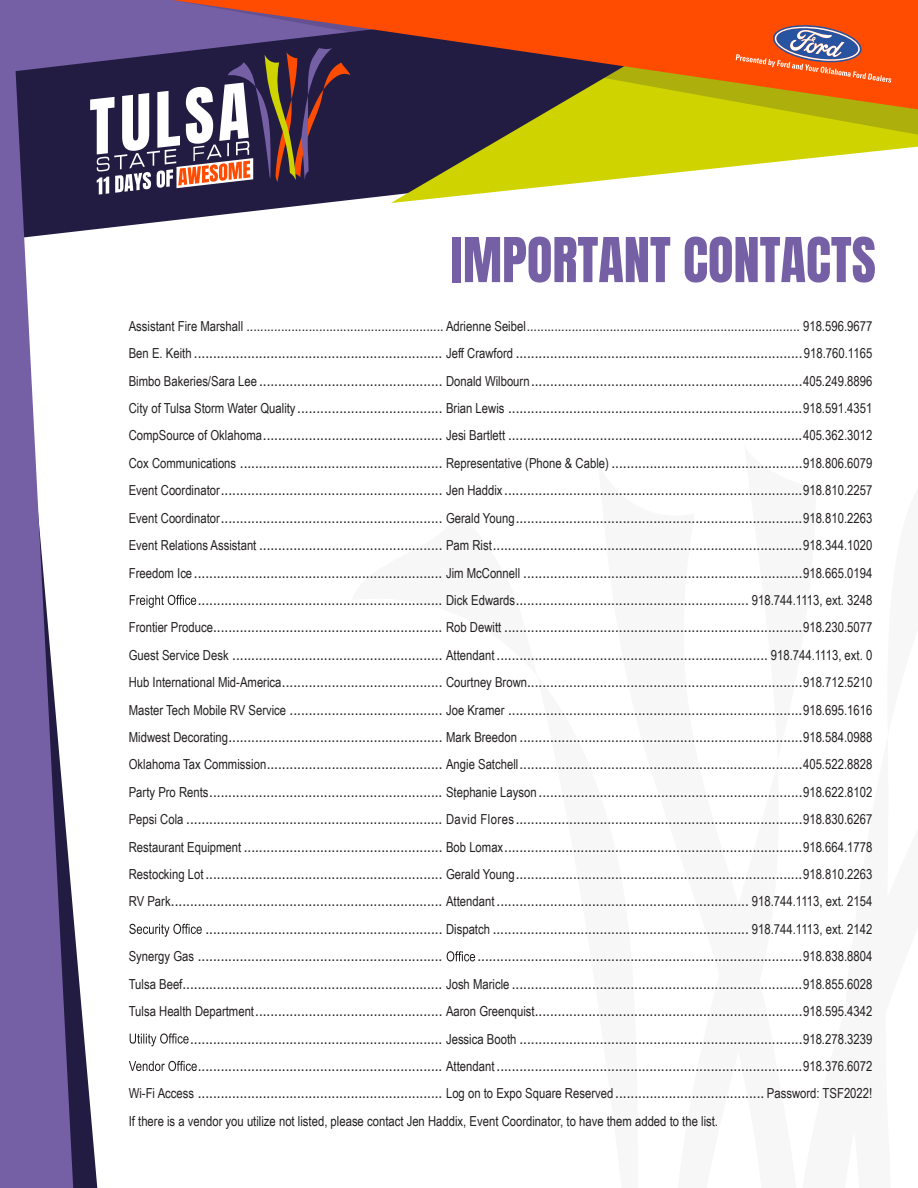
<style>
.page{position:relative;width:918px;height:1188px;background:#fff}
.page>*{position:absolute;margin:0;border:0;box-sizing:border-box;transform-origin:0 0}
.t1{font:52.5px "Anton";color:#755fa5}
.t2{font:15.15px/27.5px "Calibri";color:#231f20;text-align:right}
.t3{font:15.15px "Arial Narrow";color:#231f20}
.t4{font:13.8px "Arial Narrow";color:#231f20}
.s1{font-size:13.8px}
.s2{font-family:"Arial Narrow";font-size:13.8px}
</style>
<div class="page">
<svg style="left:73px;top:912px;width:24px;height:276px"></svg>
<svg style="left:73px;top:75px;width:318px;height:157px;fill:#221c43"></svg>
<svg style="left:0;top:75px;width:73px;height:1113px;fill:#755fa5"></svg>
<svg style="left:90px;top:111px;width:261px;height:84px;background:#614e62"></svg>
<svg style="left:0;top:0;width:80px;height:75px;background:#6e599c"></svg>
<svg style="left:391px;top:137px;width:527px;height:66px"></svg>
<svg style="left:98px;top:111px;width:820px;height:26px;background:#8e8b37"></svg>
<svg style="left:80px;top:0;width:838px;height:111px;background:#974e34"></svg>
<svg style="left:736px;top:23px;width:155px;height:60px;background:#d86139"></svg>
<svg style="left:130px;top:595px;width:66px;height:13px"></svg>
<svg style="left:129px;top:924px;width:73px;height:13px"></svg>
<svg style="left:447px;top:951px;width:28px;height:10px"></svg>
<svg style="left:130px;top:1033px;width:59px;height:13px"></svg>
<svg style="left:129px;top:1061px;width:68px;height:10px"></svg>
<h1 class="t1" style="left:451px;top:233px;width:426px">IMPORTANT CONTACTS</h1>
<p class="t3" style="left:129px;top:314px;width:745px"><span class="s1">Assistant Fire Marshall</span> ......................................................... <span class="s1">Adrienne Seibel</span>............................................................................... <span class="s1">918.596.9677</span></p>
<p class="t2" style="left:129px;top:339px;width:745px"><span class="s2">Ben E. Keith</span> ................................................................. <span class="s2">Jeff Crawford</span> ...........................................................................<span class="s2">918.760.1165</span></p>
<p class="t2" style="left:129px;top:366px;width:745px"><span class="s2">Bimbo Bakeries/Sara Lee</span> ................................................ <span class="s2">Donald Wilbourn</span>.......................................................................<span class="s2">405.249.8896</span></p>
<p class="t2" style="left:129px;top:394px;width:745px"><span class="s2">City of Tulsa Storm Water Quality</span> ...................................... <span class="s2">Brian Lewis</span> .............................................................................<span class="s2">918.591.4351</span></p>
<p class="t2" style="left:129px;top:421px;width:745px"><span class="s2">CompSource of Oklahoma</span>............................................... <span class="s2">Jesi Bartlett</span> .............................................................................<span class="s2">405.362.3012</span></p>
<p class="t2" style="left:129px;top:448px;width:745px"><span class="s2">Cox Communications</span> ..................................................... <span class="s2">Representative (Phone &amp; Cable)</span> ..................................................<span class="s2">918.806.6079</span></p>
<p class="t2" style="left:129px;top:476px;width:745px"><span class="s2">Event Coordinator</span>.......................................................... <span class="s2">Jen Haddix</span> ..............................................................................<span class="s2">918.810.2257</span></p>
<p class="t2" style="left:129px;top:503px;width:745px"><span class="s2">Event Coordinator</span>.......................................................... <span class="s2">Gerald Young</span>...........................................................................<span class="s2">918.810.2263</span></p>
<p class="t2" style="left:129px;top:531px;width:745px"><span class="s2">Event Relations Assistant</span> ................................................ <span class="s2">Pam Rist</span>.................................................................................<span class="s2">918.344.1020</span></p>
<p class="t2" style="left:129px;top:558px;width:745px"><span class="s2">Freedom Ice</span> ................................................................. <span class="s2">Jim McConnell</span> .........................................................................<span class="s2">918.665.0194</span></p>
<p class="t2" style="left:198px;top:585px;width:676px">................................................................ <span class="s2">Dick Edwards</span>............................................................. <span class="s2">918.744.1113, ext. 3248</span></p>
<p class="t2" style="left:129px;top:613px;width:745px"><span class="s2">Frontier Produce</span>............................................................ <span class="s2">Rob Dewitt</span> ..............................................................................<span class="s2">918.230.5077</span></p>
<p class="t2" style="left:129px;top:640px;width:745px"><span class="s2">Guest Service Desk</span> ....................................................... <span class="s2">Attendant</span> ....................................................................... <span class="s2">918.744.1113, ext. 0</span></p>
<p class="t2" style="left:129px;top:668px;width:745px"><span class="s2">Hub International Mid-America</span>.......................................... <span class="s2">Courtney Brown</span>........................................................................<span class="s2">918.712.5210</span></p>
<p class="t2" style="left:129px;top:695px;width:745px"><span class="s2">Master Tech Mobile RV Service</span> ........................................ <span class="s2">Joe Kramer</span> .............................................................................<span class="s2">918.695.1616</span></p>
<p class="t2" style="left:129px;top:723px;width:745px"><span class="s2">Midwest Decorating</span>........................................................ <span class="s2">Mark Breedon</span> ..........................................................................<span class="s2">918.584.0988</span></p>
<p class="t2" style="left:129px;top:750px;width:745px"><span class="s2">Oklahoma Tax Commission</span>.............................................. <span class="s2">Angie Satchell</span>..........................................................................<span class="s2">405.522.8828</span></p>
<p class="t2" style="left:129px;top:777px;width:745px"><span class="s2">Party Pro Rents</span>............................................................. <span class="s2">Stephanie Layson</span> .....................................................................<span class="s2">918.622.8102</span></p>
<p class="t2" style="left:129px;top:805px;width:745px"><span class="s2">Pepsi Cola</span> ................................................................... <span class="s2">David Flores</span> ...........................................................................<span class="s2">918.830.6267</span></p>
<p class="t2" style="left:129px;top:832px;width:745px"><span class="s2">Restaurant Equipment</span> .................................................... <span class="s2">Bob Lomax</span>..............................................................................<span class="s2">918.664.1778</span></p>
<p class="t2" style="left:129px;top:860px;width:745px"><span class="s2">Restocking Lot</span>.............................................................. <span class="s2">Gerald Young</span>...........................................................................<span class="s2">918.810.2263</span></p>
<p class="t2" style="left:129px;top:887px;width:745px"><span class="s2">RV Park</span>....................................................................... <span class="s2">Attendant</span> .................................................................. <span class="s2">918.744.1113, ext. 2154</span></p>
<p class="t2" style="left:205px;top:914px;width:668px">.............................................................. <span class="s2">Dispatch</span> ................................................................... <span class="s2">918.744.1113, ext. 2142</span></p>
<p class="t2" style="left:129px;top:942px;width:315px"><span class="s2">Synergy Gas</span> ................................................................</p>
<p class="t2" style="left:129px;top:942px;width:745px">.....................................................................................<span class="s2">918.838.8804<br>Tulsa Beef</span>.................................................................... <span class="s2">Josh Maricle</span> ............................................................................<span class="s2">918.855.6028<br>Tulsa Health Department</span>................................................. <span class="s2">Aaron Greenquist</span>......................................................................<span class="s2">918.595.4342 </span>.................................................................. <span class="s2">Jessica Booth</span> ..........................................................................<span class="s2">918.278.3239 </span>................................................................ <span class="s2">Attendant</span> ................................................................................<span class="s2">918.376.6072<br>Wi-Fi Access</span> ................................................................ <span class="s2">Log on to Expo Square Reserved</span> ....................................... <span class="s2">Password: TSF2022!</span></p>
<p class="t4" style="left:129px;top:1111px;width:591px">If there is a vendor you utilize not listed, please contact Jen Haddix, Event Coordinator, to have them added to the list.</p>
</div>
